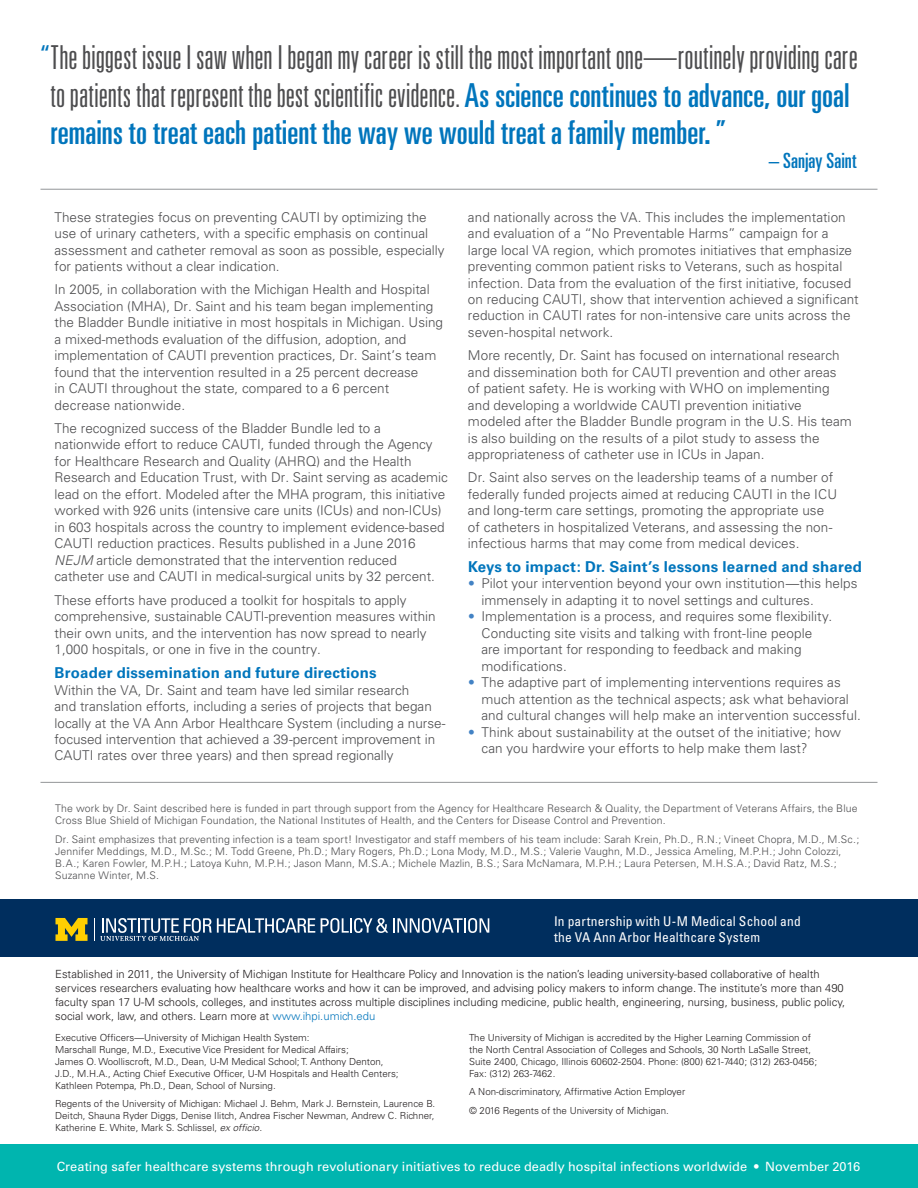
<style>
.page{position:relative;width:918px;height:1188px;background:#fff}
.page>*{position:absolute;margin:0;border:0;box-sizing:border-box;transform-origin:0 0}
.t1{font:300 ultra-condensed 33px/37.5px "Univers";letter-spacing:-.005em;color:#4d4d4f}
.t2{font:ultra-condensed 21px "Univers";color:#0075bc}
.t3{font:700 15px "Univers";letter-spacing:.015em;color:#0075bc}
.t4{font:300 13.5px/16.5px "Univers";color:#4d4d4f}
.t5{font:condensed 13.5px/16.5px "Univers";letter-spacing:.015em;color:#fff}
.t6{font:12.75px "Univers";letter-spacing:.005em;color:#fff}
.t7{font:300 11.25px/14.2px "Univers";color:#231f20}
.t8{font:300 10.5px/12px "Univers";letter-spacing:.015em;color:#4d4d4f}
.t9{font:300 9.75px/12px "Univers";color:#231f20}
.s1{color:#0075bc}
.s2{font-weight:400;color:#0075bc}
.s3{font-style:italic}
.s4{color:#4282c4}
</style>
<div class="page">
<div style="left:0;top:899px;width:918px;height:58px;background:#002e5e"></div>
<svg style="left:55px;top:918px;width:33px;height:23px"></svg>
<svg style="left:94px;top:918px;width:221px;height:23px"></svg>
<svg style="left:321px;top:918px;width:168px;height:15px"></svg>
<div style="left:0;top:1144px;width:918px;height:44px;background:#00b5af"></div>
<hr style="left:40px;top:189px;width:838px;height:1px;background:#939598">
<hr style="left:40px;top:782px;width:838px;height:1px;background:#939598">
<p class="t1" style="left:50px;top:38px;width:809px;text-indent:-10px"><span class="s1">“</span>The biggest issue I saw when I began my career is still the most important one—routinely providing care to patients that represent the best scientific evidence. <span class="s2">As science continues to advance, our goal remains to treat each patient the way we would treat a family member. ”</span></p>
<h2 class="t2" style="left:769px;top:148px;width:89px">– Sanjay Saint</h2>
<p class="t4" style="left:55px;top:208px;width:392px">These strategies focus on preventing CAUTI by optimizing the use of urinary catheters, with a specific emphasis on continual assessment and catheter removal as soon as possible, especially for patients without a clear indication.</p>
<p class="t4" style="left:55px;top:281px;width:390px">In 2005, in collaboration with the Michigan Health and Hospital Association (MHA), Dr. Saint and his team began implementing the Bladder Bundle initiative in most hospitals in Michigan. Using a mixed-methods evaluation of the diffusion, adoption, and implementation of CAUTI prevention practices, Dr. Saint’s team found that the intervention resulted in a 25 percent decrease<br>in CAUTI throughout the state, compared to a 6 percent decrease nationwide.</p>
<p class="t4" style="left:55px;top:420px;width:395px">The recognized success of the Bladder Bundle led to a nationwide effort to reduce CAUTI, funded through the Agency for Healthcare Research and Quality (AHRQ) and the Health Research and Education Trust, with Dr. Saint serving as academic lead on the effort. Modeled after the MHA program, this initiative worked with 926 units (intensive care units (ICUs) and non-ICUs) in 603 hospitals across the country to implement evidence-based CAUTI reduction practices. Results published in a June 2016<br><span class="s3">NEJM</span> article demonstrated that the intervention reduced catheter use and CAUTI in medical-surgical units by 32 percent.</p>
<p class="t4" style="left:55px;top:592px;width:383px">These efforts have produced a toolkit for hospitals to apply comprehensive, sustainable CAUTI-prevention measures within their own units, and the intervention has now spread to nearly 1,000 hospitals, or one in five in the country.</p>
<p class="t3" style="left:55px;top:663px;width:324px">Broader dissemination and future directions</p>
<p class="t4" style="left:55px;top:682px;width:392px">Within the VA, Dr. Saint and team have led similar research<br>and translation efforts, including a series of projects that began locally at the VA Ann Arbor Healthcare System (including a nurse&shy;focused intervention that achieved a 39-percent improvement in CAUTI rates over three years) and then spread regionally</p>
<p class="t4" style="left:468px;top:208px;width:392px">and nationally across the VA. This includes the implementation and evaluation of a “No Preventable Harms” campaign for a large local VA region, which promotes initiatives that emphasize preventing common patient risks to Veterans, such as hospital infection. Data from the evaluation of the first initiative, focused on reducing CAUTI, show that intervention achieved a significant reduction in CAUTI rates for non-intensive care units across the seven-hospital network.</p>
<p class="t4" style="left:468px;top:347px;width:385px">More recently, Dr. Saint has focused on international research and dissemination both for CAUTI prevention and other areas of patient safety. He is working with WHO on implementing and developing a worldwide CAUTI prevention initiative modeled after the Bladder Bundle program in the U.S. His team is also building on the results of a pilot study to assess the appropriateness of catheter use in ICUs in Japan.</p>
<p class="t4" style="left:468px;top:469px;width:371px">Dr. Saint also serves on the leadership teams of a number of federally funded projects aimed at reducing CAUTI in the ICU and long-term care settings, promoting the appropriate use of catheters in hospitalized Veterans, and assessing the non&shy;infectious harms that may come from medical devices.</p>
<p class="t3" style="left:468px;top:558px;width:395px">Keys to impact: Dr. Saint’s lessons learned and shared</p>
<p class="t4" style="left:482px;top:575px;width:378px;text-indent:-14px"><span class="s4">•</span> Pilot your intervention beyond your own institution—this helps immensely in adapting it to novel settings and cultures.</p>
<p class="t4" style="left:482px;top:608px;width:352px;text-indent:-14px"><span class="s4">•</span> Implementation is a process, and requires some flexibility.<br>Conducting site visits and talking with front-line people are important for responding to feedback and making modifications.</p>
<p class="t4" style="left:482px;top:674px;width:381px;text-indent:-14px"><span class="s4">•</span> The adaptive part of implementing interventions requires as much attention as the technical aspects; ask what behavioral and cultural changes will help make an intervention successful.</p>
<p class="t4" style="left:482px;top:724px;width:361px;text-indent:-14px"><span class="s4">•</span> Think about sustainability at the outset of the initiative; how can you hardwire your efforts to help make them last?</p>
<p class="t8" style="left:55px;top:803px;width:804px">The work by Dr. Saint described here is funded in part through support from the Agency for Healthcare Research &amp; Quality, the Department of Veterans Affairs, the Blue<br>Cross Blue Shield of Michigan Foundation, the National Institutes of Health, and the Centers for Disease Control and Prevention.</p>
<p class="t8" style="left:55px;top:833px;width:806px">Dr. Saint emphasizes that preventing infection is a team sport! Investigator and staff members of his team include: Sarah Krein, Ph.D., R.N.; Vineet Chopra, M.D., M.Sc.; Jennifer Meddings, M.D., M.Sc.; M. Todd Greene, Ph.D.; Mary Rogers, Ph.D.; Lona Mody, M.D., M.S.; Valerie Vaughn, M.D., Jessica Ameling, M.P.H.; John Colozzi, B.A.; Karen Fowler, M.P.H.; Latoya Kuhn, M.P.H.; Jason Mann, M.S.A.; Michele Mazlin, B.S.; Sara McNamara, M.P.H.; Laura Petersen, M.H.S.A.; David Ratz, M.S.; Suzanne Winter, M.S.</p>
<p class="t5" style="left:554px;top:912px;width:248px">In partnership with U-M Medical School and the VA Ann Arbor Healthcare System</p>
<p class="t7" style="left:55px;top:966px;width:792px">Established in 2011, the University of Michigan Institute for Healthcare Policy and Innovation is the nation’s leading university-based collaborative of health services researchers evaluating how healthcare works and how it can be improved, and advising policy makers to inform change. The institute’s more than 490 faculty span 17 U-M schools, colleges, and institutes across multiple disciplines including medicine, public health, engineering, nursing, business, public policy, social work, law, and others. Learn more at <span class="s1">www.ihpi.umich.edu</span></p>
<p class="t9" style="left:55px;top:1031px;width:345px">Executive Officers—University of Michigan Health System:<br>Marschall Runge, M.D., Executive Vice President for Medical Affairs;<br>James O. Woolliscroft, M.D., Dean, U-M Medical School; T. Anthony Denton, J.D., M.H.A., Acting Chief Executive Officer, U-M Hospitals and Health Centers; Kathleen Potempa, Ph.D., Dean, School of Nursing.</p>
<p class="t9" style="left:55px;top:1098px;width:382px;text-align:justify">Regents of the University of Michigan: Michael J. Behm, Mark J. Bernstein, Laurence B.<br>Deitch, Shauna Ryder Diggs, Denise Ilitch, Andrea Fischer Newman, Andrew C. Richner, Katherine E. White, Mark S. Schlissel, <span class="s3">ex officio.</span></p>
<p class="t9" style="left:469px;top:1031px;width:349px">The University of Michigan is accredited by the Higher Learning Commission of the North Central Association of Colleges and Schools, 30 North LaSalle Street, Suite 2400, Chicago, Illinois 60602-2504. Phone: (800) 621-7440; (312) 263-0456; Fax: (312) 263-7462.</p>
<p class="t9" style="left:469px;top:1083px;width:218px;line-height:18.8px">A Non-discriminatory, Affirmative Action Employer © 2016 Regents of the University of Michigan.</p>
<p class="t6" style="left:57px;top:1158px;width:805px">Creating safer healthcare systems through revolutionary initiatives to reduce deadly hospital infections worldwide • November 2016</p>
</div>
